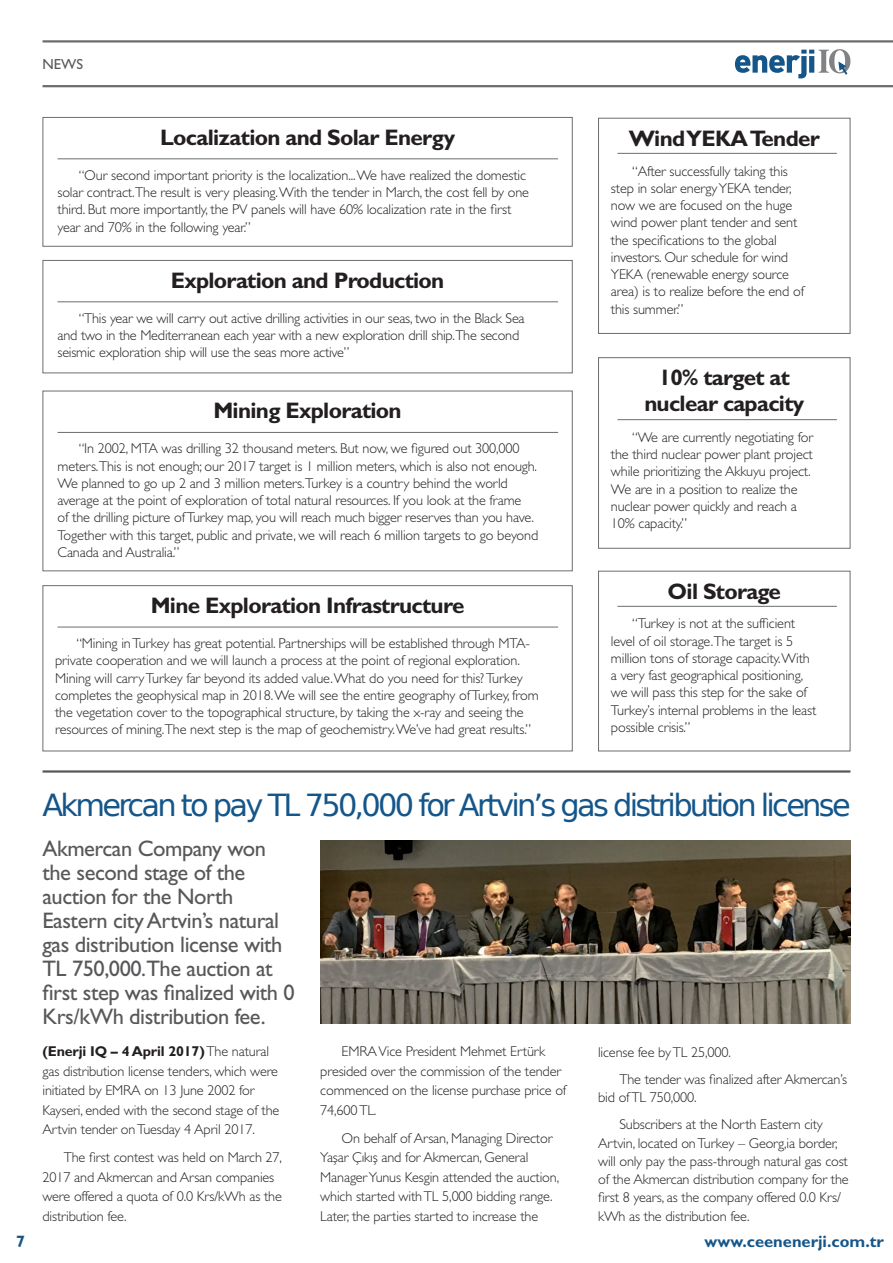
<style>
.page{position:relative;width:893px;height:1263px;background:#fff}
.page>*{position:absolute;margin:0;border:0;box-sizing:border-box;transform-origin:0 0}
.t1{font:30.45px "Bitstream Vera Sans";letter-spacing:-.09em;color:#15568a}
.t2{font:22.5px/24px "Gill Sans Std";letter-spacing:-.02em;color:#57585a}
.t3{font:700 22.5px/25.5px "Gill Sans Std";letter-spacing:-.03em;color:#231f20;text-align:center}
.t4{font:700 16.5px "Gill Sans Std";color:#15568a}
.t5{font:700 condensed 16.5px "Gill Sans Std";color:#15568a}
.t6{font:14.55px "Gill Sans Std";color:#57585a}
.t7{font:300 14.25px/17.2px "Gill Sans Std";letter-spacing:-.01em;color:#231f20}
.s1{font-weight:700}
</style>
<div class="page">
<hr style="left:43px;top:770px;width:807px;height:3px;background:#57585a">
<hr style="left:43px;top:85px;width:850px;height:2px;background:#6c6d70">
<hr style="left:43px;top:40px;width:850px;height:3px;background:#6c6d70">
<svg style="left:735px;top:49px;width:115px;height:29px"></svg>
<div style="left:598px;top:118px;width:252px;height:216px;border:1px solid #6c6d70"></div>
<hr style="left:617px;top:153px;width:220px;height:1px;background:#6c6d70">
<div style="left:598px;top:357px;width:252px;height:192px;border:1px solid #6c6d70"></div>
<hr style="left:617px;top:419px;width:220px;height:1px;background:#6c6d70">
<div style="left:598px;top:571px;width:252px;height:180px;border:1px solid #6c6d70"></div>
<hr style="left:617px;top:606px;width:220px;height:1px;background:#6c6d70">
<div style="left:43px;top:117px;width:530px;height:130px;border:1px solid #6c6d70"></div>
<div style="left:43px;top:585px;width:530px;height:166px;border:1px solid #6c6d70"></div>
<hr style="left:58px;top:158px;width:500px;height:1px;background:#6c6d70">
<hr style="left:58px;top:627px;width:500px;height:1px;background:#6c6d70">
<div style="left:43px;top:260px;width:530px;height:113px;border:1px solid #6c6d70"></div>
<hr style="left:58px;top:301px;width:500px;height:1px;background:#6c6d70">
<div style="left:43px;top:391px;width:530px;height:180px;border:1px solid #6c6d70"></div>
<hr style="left:58px;top:432px;width:500px;height:1px;background:#6c6d70">
<img style="left:320px;top:840px;width:530px;height:184px">
<p class="t6" style="left:43px;top:56px;width:42px">NEWS</p>
<h2 class="t3" style="left:160px;top:124px;width:297px">Localization and Solar Energy</h2>
<p class="t7" style="left:58px;top:167px;width:473px;text-indent:21px">“Our second important priority is the localization... We have realized the domestic solar contract.The result is very pleasing. With the tender in March, the cost fell by one third. But more importantly, the PV panels will have 60% localization rate in the first year and 70% in the following year.”</p>
<h2 class="t3" style="left:171px;top:267px;width:275px">Exploration and Production</h2>
<p class="t7" style="left:58px;top:310px;width:469px;text-indent:21px">“This year we will carry out active drilling activities in our seas, two in the Black Sea and two in the Mediterranean each year with a new exploration drill ship.The second seismic exploration ship will use the seas more active”</p>
<h2 class="t3" style="left:213px;top:398px;width:190px">Mining Exploration</h2>
<p class="t7" style="left:58px;top:440px;width:482px;text-indent:21px">“In 2002, MTA was drilling 32 thousand meters. But now, we figured out 300,000 meters.This is not enough; our 2017 target is 1 million meters, which is also not enough.<br>We planned to go up 2 and 3 million meters.Turkey is a country behind the world average at the point of exploration of total natural resources. If you look at the frame<br>of the drilling picture of Turkey map, you will reach much bigger reserves than you have.<br>Together with this target, public and private, we will reach 6 million targets to go beyond Canada and Australia.”</p>
<h2 class="t3" style="left:151px;top:592px;width:315px">Mine Exploration Infrastructure</h2>
<p class="t7" style="left:55px;top:635px;width:485px;text-indent:21px">“Mining in Turkey has great potential. Partnerships will be established through MTA&shy;private cooperation and we will launch a process at the point of regional exploration.<br>Mining will carry Turkey far beyond its added value. What do you need for this? Turkey completes the geophysical map in 2018. We will see the entire geography of Turkey, from the vegetation cover to the topographical structure, by taking the x-ray and seeing the resources of mining.The next step is the map of geochemistry. We’ve had great results.”</p>
<h2 class="t3" style="left:629px;top:125px;width:193px">Wind YEKA Tender</h2>
<p class="t7" style="left:611px;top:162px;width:195px;text-indent:21px">“After successfully taking this step in solar energy YEKA tender, now we are focused on the huge wind power plant tender and sent the specifications to the global investors. Our schedule for wind<br>YEKA (renewable energy source area) is to realize before the end of this summer.”</p>
<h2 class="t3" style="left:644px;top:364px;width:161px">10% target at nuclear capacity</h2>
<p class="t7" style="left:611px;top:428px;width:204px;text-indent:21px">“We are currently negotiating for the third nuclear power plant project while prioritizing the Akkuyu project.<br>We are in a position to realize the nuclear power quickly and reach a<br>10% capacity.”</p>
<h2 class="t3" style="left:668px;top:578px;width:115px">Oil Storage</h2>
<p class="t7" style="left:611px;top:615px;width:207px;text-indent:21px">“Turkey is not at the sufficient level of oil storage.The target is 5 million tons of storage capacity. With a very fast geographical positioning, we will pass this step for the sake of Turkey’s internal problems in the least possible crisis.”</p>
<p class="t5" style="left:16px;top:1232px;width:10px">7</p>
<h1 class="t1" style="left:42px;top:788px;width:810px">Akmercan to pay TL 750,000 for Artvin’s gas distribution license</h1>
<h2 class="t2" style="left:42px;top:836px;width:254px">Akmercan Company won the second stage of the auction for the North<br>Eastern city Artvin’s natural gas distribution license with<br>TL 750,000.The auction at first step was finalized with 0<br>Krs/kWh distribution fee.</h2>
<p class="t7" style="left:42px;top:1042px;width:238px;line-height:19.4px"><span class="s1">(Enerji IQ – 4 April 2017)</span> The natural gas distribution license tenders, which were initiated by EMRA on 13 June 2002 for Kayseri, ended with the second stage of the Artvin tender on Tuesday 4 April 2017.</p>
<p class="t7" style="left:42px;top:1148px;width:241px;line-height:19.4px;text-indent:21px">The first contest was held on March 27, 2017 and Akmercan and Arsan companies were offered a quota of 0.0 Krs/kWh as the distribution fee.</p>
<p class="t7" style="left:320px;top:1042px;width:248px;line-height:19.4px;text-indent:21px">EMRA Vice President Mehmet Ertürk presided over the commission of the tender commenced on the license purchase price of<br>74,600 TL.</p>
<p class="t7" style="left:320px;top:1129px;width:240px;line-height:19.4px;text-indent:21px">On behalf of Arsan, Managing Director Yaşar Çıkış and for Akmercan, General Manager Yunus Kesgin attended the auction, which started with TL 5,000 bidding range.<br>Later, the parties started to increase the</p>
<p class="t7" style="left:619px;top:1038px;width:229px;line-height:27.3px;text-indent:-21px">license fee by TL 25,000.<br>The tender was finalized after Akmercan’s</p>
<p class="t7" style="left:619px;top:1084px;width:205px;line-height:27.3px;text-indent:-21px">bid of TL 750,000.<br>Subscribers at the North Eastern city</p>
<p class="t7" style="left:598px;top:1134px;width:252px;line-height:18.3px">Artvin, located on Turkey – Georg,ia border, will only pay the pass-through natural gas cost of the Akmercan distribution company for the first 8 years, as the company offered 0.0 Krs/ kWh as the distribution fee.</p>
<p class="t4" style="left:705px;top:1232px;width:181px">www.ceenenerji.com.tr</p>
</div>
